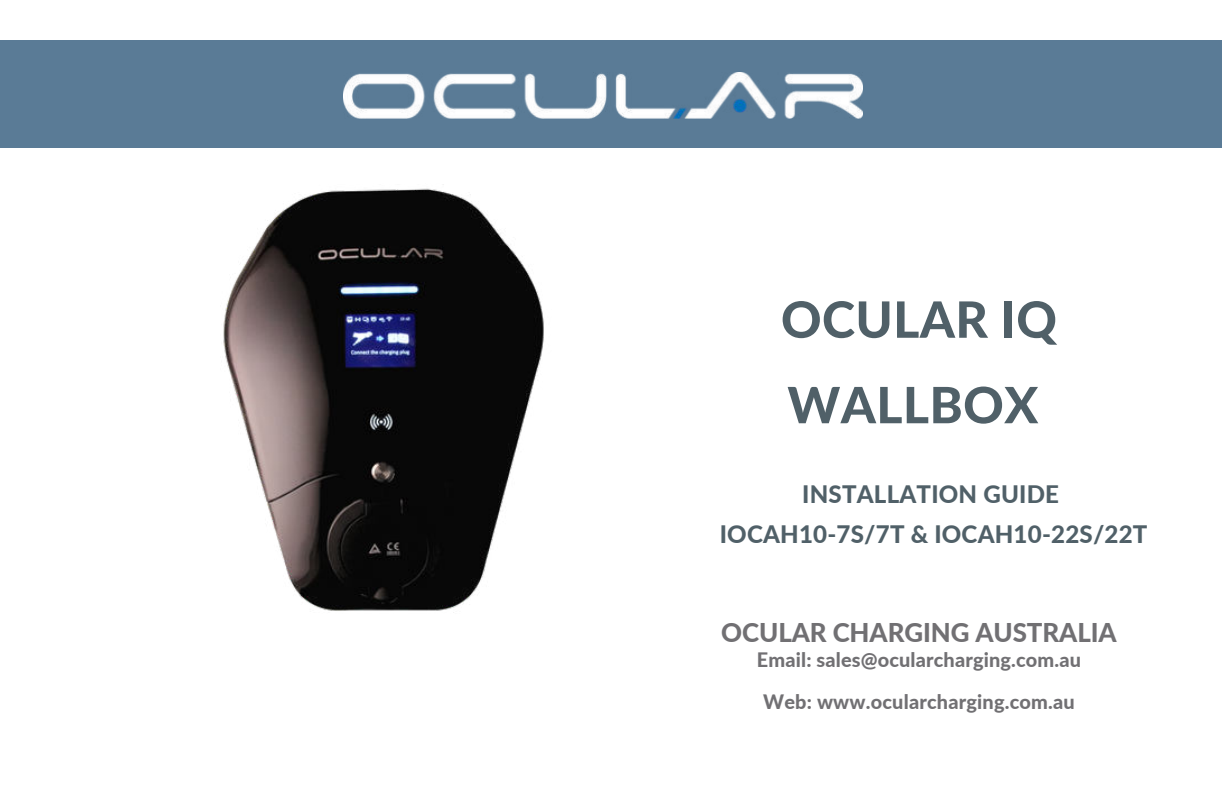
<style>
.page{position:relative;width:1224px;height:792px;background:#fff}
.page>*{position:absolute;margin:0;border:0;box-sizing:border-box;transform-origin:0 0}
.t1{font:800 50px/85.6px "Lato";letter-spacing:.01em;color:#506068}
.t2{font:800 25.8px "Lato";letter-spacing:-.005em;color:#717073}
.t3{font:800 24px/40.4px "Lato";letter-spacing:.01em;color:#506068;text-align:center}
.t4{font:800 19.8px/42px "Lato";letter-spacing:.01em;color:#717073;text-align:center}
</style>
<div class="page">
<div style="left:0;top:41px;width:1222px;height:107px;background:#5a7b96"></div>
<img style="left:344px;top:73px;width:518px;height:46px">
<img style="left:223px;top:184px;width:321px;height:429px">
<h1 class="t1" style="left:781px;top:275px;width:278px">OCULAR IQ<br>WALLBOX</h1>
<p class="t3" style="left:720px;top:473px;width:429px">INSTALLATION GUIDE<br>IOCAH10-7S/7T &amp; IOCAH10-22S/22T</p>
<h2 class="t2" style="left:721px;top:613px;width:397px">OCULAR CHARGING AUSTRALIA</h2>
<p class="t4" style="left:757px;top:638px;width:325px">Email: sales@ocularcharging.com.au<br>Web: www.ocularcharging.com.au</p>
</div>
